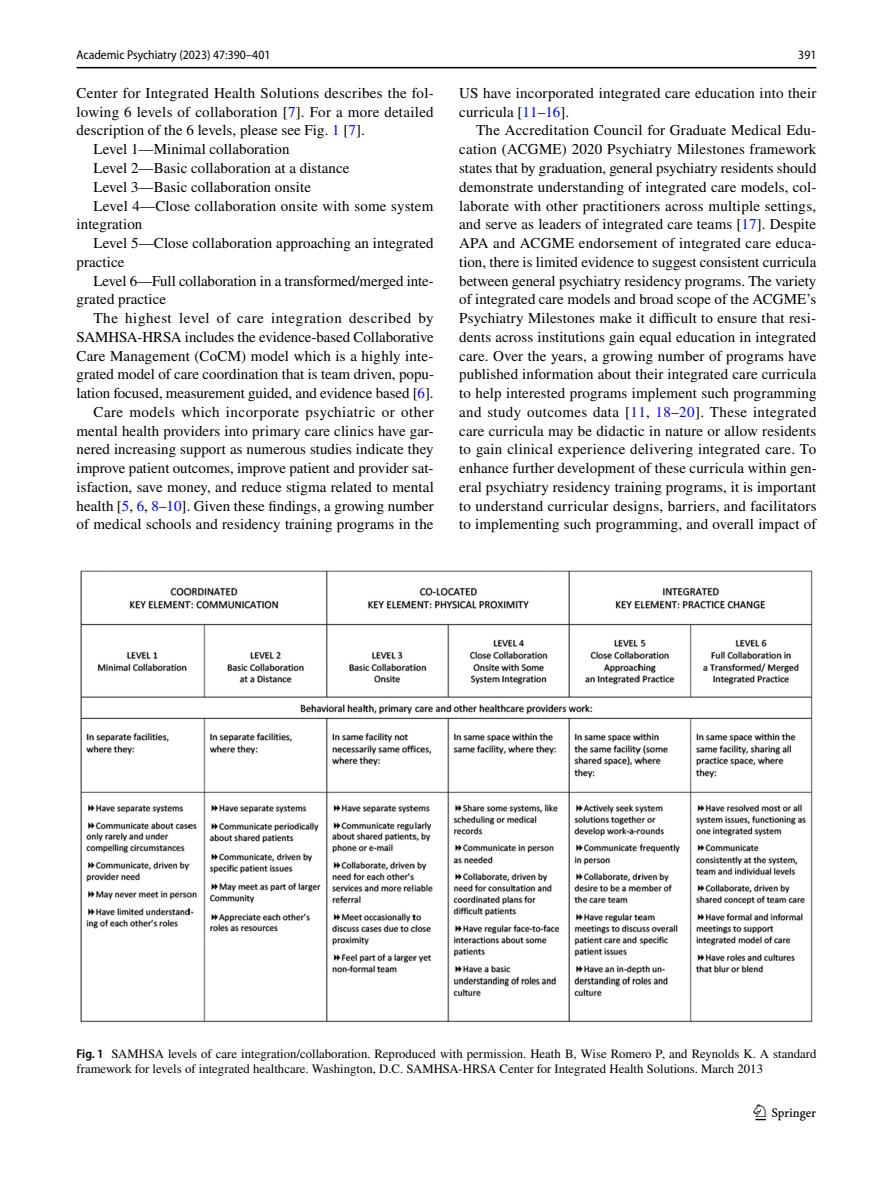
<style>
.page{position:relative;width:893px;height:1187px;background:#fff}
.page>*{position:absolute;margin:0;border:0;box-sizing:border-box;transform-origin:0 0}
.t1{font:22.5px "Springnew Regular 2";color:#000}
.t2{font:15px/18.8px "STIX";letter-spacing:.005em;color:#000}
.t3{font:15px "STIX";letter-spacing:.03em;color:#000}
.t4{font:15px "STIX";letter-spacing:.04em;color:#000}
.t5{font:12.75px/15px "STIX";color:#000}
.t6{font:semi-condensed 12.75px "Myriad Pro";color:#000}
.s1{color:#00f}
.s2{font-family:"Myriad Pro";font-weight:600;font-stretch:semi-condensed}
</style>
<div class="page">
<hr style="left:77px;top:67px;width:739px;height:1px;background:#000">
<img style="left:81px;top:571px;width:731px;height:451px">
<p class="t6" style="left:77px;top:48px;width:195px">Academic Psychiatry (2023) 47:390–401</p>
<p class="t6" style="left:798px;top:48px;width:20px">391</p>
<p class="t2" style="left:77px;top:84px;width:359px">Center for Integrated Health Solutions describes the fol-</p>
<p class="t2" style="left:77px;top:103px;width:359px">lowing 6 levels of collaboration [<span class="s1">7</span>]. For a more detailed</p>
<p class="t2" style="left:77px;top:122px;width:290px">description of the 6 levels, please see Fig. <span class="s1">1</span> [<span class="s1">7</span>].</p>
<p class="t2" style="left:94px;top:141px;width:198px">Level 1—Minimal collaboration</p>
<p class="t2" style="left:94px;top:159px;width:257px">Level 2—Basic collaboration at a distance</p>
<p class="t2" style="left:94px;top:178px;width:219px">Level 3—Basic collaboration onsite</p>
<p class="t2" style="left:94px;top:197px;width:341px">Level 4—Close collaboration onsite with some system</p>
<p class="t2" style="left:77px;top:216px;width:67px">integration</p>
<p class="t2" style="left:94px;top:234px;width:342px">Level 5—Close collaboration approaching an integrated</p>
<p class="t2" style="left:77px;top:253px;width:49px">practice</p>
<p class="t2" style="left:94px;top:272px;width:342px">Level 6—Full collaboration in a transformed/merged inte-</p>
<p class="t2" style="left:77px;top:291px;width:91px">grated practice</p>
<p class="t4" style="left:94px;top:308px;width:342px">The highest level of care integration described by</p>
<p class="t2" style="left:77px;top:328px;width:359px">SAMHSA-HRSA includes the evidence-based Collaborative</p>
<p class="t2" style="left:77px;top:347px;width:358px">Care Management (CoCM) model which is a highly inte-</p>
<p class="t2" style="left:77px;top:366px;width:359px">grated model of care coordination that is team driven, popu-</p>
<p class="t2" style="left:77px;top:384px;width:359px">lation focused, measurement guided, and evidence based [<span class="s1">6</span>].</p>
<p class="t3" style="left:94px;top:401px;width:342px">Care models which incorporate psychiatric or other</p>
<p class="t2" style="left:77px;top:422px;width:359px">mental health providers into primary care clinics have gar-</p>
<p class="t2" style="left:77px;top:441px;width:359px">nered increasing support as numerous studies indicate they</p>
<p class="t2" style="left:77px;top:459px;width:358px">improve patient outcomes, improve patient and provider sat-</p>
<p class="t2" style="left:77px;top:478px;width:359px">isfaction, save money, and reduce stigma related to mental</p>
<p class="t2" style="left:77px;top:497px;width:359px">health [<span class="s1">5</span>, <span class="s1">6</span>, <span class="s1">8</span>–<span class="s1">10</span>]. Given these findings, a growing number</p>
<p class="t2" style="left:77px;top:516px;width:359px">of medical schools and residency training programs in the</p>
<p class="t2" style="left:459px;top:84px;width:359px">US have incorporated integrated care education into their curricula [<span class="s1">11</span>–<span class="s1">16</span>].</p>
<p class="t2" style="left:459px;top:122px;width:359px;text-align:justify;text-indent:17px">The Accreditation Council for Graduate Medical Edu&shy;cation (ACGME) 2020 Psychiatry Milestones framework states that by graduation, general psychiatry residents should demonstrate understanding of integrated care models, col&shy;laborate with other practitioners across multiple settings, and serve as leaders of integrated care teams [<span class="s1">17</span>]. Despite APA and ACGME endorsement of integrated care educa&shy;tion, there is limited evidence to suggest consistent curricula between general psychiatry residency programs. The variety of integrated care models and broad scope of the ACGME’s Psychiatry Milestones make it difficult to ensure that resi&shy;dents across institutions gain equal education in integrated care. Over the years, a growing number of programs have published information about their integrated care curricula to help interested programs implement such programming and study outcomes data [<span class="s1">11</span>, <span class="s1">18</span>–<span class="s1">20</span>]. These integrated care curricula may be didactic in nature or allow residents to gain clinical experience delivering integrated care. To enhance further development of these curricula within gen&shy;eral psychiatry residency training programs, it is important to understand curricular designs, barriers, and facilitators to implementing such programming, and overall impact of</p>
<p class="t5" style="left:77px;top:1046px;width:741px"><span class="s2">Fig. 1</span> SAMHSA levels of care integration/collaboration. Reproduced with permission. Heath B, Wise Romero P, and Reynolds K. A standard framework for levels of integrated healthcare. Washington, D.C. SAMHSA-HRSA Center for Integrated Health Solutions. March 2013</p>
<h1 class="t1" style="left:755px;top:1104px;width:62px">1 3</h1>
</div>
